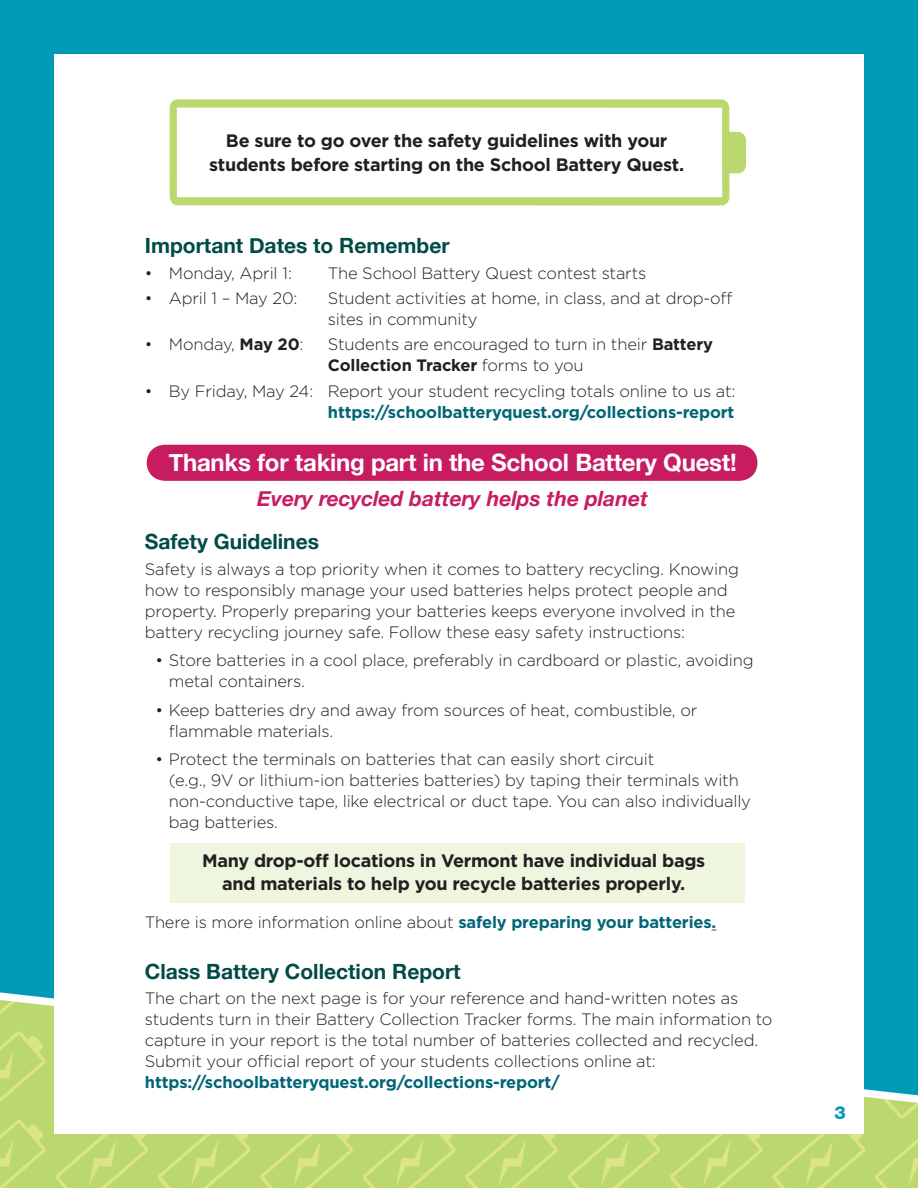
<style>
.page{position:relative;width:918px;height:1188px;background:#fff}
.page>*{position:absolute;margin:0;border:0;box-sizing:border-box;transform-origin:0 0}
.t1{font:700 24px "Helvetica Neue";letter-spacing:-.01em;color:#fff}
.t2{font:700 21px "Helvetica Neue";color:#004b46}
.t3{font:italic 700 21px "Helvetica Neue";color:#c71c60}
.t4{font:700 18px/24px "Gotham";letter-spacing:-.015em;color:#231f20;text-align:center}
.t5{font:800 18px "Helvetica Neue LT Std";color:#009ab7}
.t6{font:300 16.5px/21px "Gotham";letter-spacing:-.01em;color:#231f20}
.t7{font:700 16.5px "Gotham";letter-spacing:-.01em;color:#016577}
.s1{font-weight:700}
.s2{font-weight:700;color:#016577}
.s3{font-weight:700;color:#175d9e}
</style>
<div class="page">
<div style="left:0;top:988px;width:918px;height:200px;background:#bbd86e"></div>
<svg style="left:0;top:1120px;width:46px;height:68px"></svg>
<svg style="left:55px;top:1134px;width:93px;height:54px"></svg>
<svg style="left:158px;top:1134px;width:93px;height:54px"></svg>
<svg style="left:260px;top:1134px;width:93px;height:54px"></svg>
<svg style="left:363px;top:1134px;width:93px;height:54px"></svg>
<svg style="left:465px;top:1134px;width:93px;height:54px"></svg>
<svg style="left:568px;top:1134px;width:92px;height:54px"></svg>
<svg style="left:670px;top:1134px;width:93px;height:54px"></svg>
<svg style="left:772px;top:1134px;width:93px;height:54px"></svg>
<svg style="left:875px;top:1108px;width:43px;height:80px"></svg>
<div style="left:0;top:0;width:918px;height:987px;background:#009ab7"></div>
<svg style="left:0;top:987px;width:918px;height:121px"></svg>
<div style="left:54px;top:54px;width:810px;height:1080px;background:#fff"></div>
<svg style="left:170px;top:99px;width:559px;height:107px"></svg>
<svg style="left:725px;top:132px;width:21px;height:41px"></svg>
<div style="left:170px;top:843px;width:575px;height:60px;background:#eff6df"></div>
<div style="left:146px;top:444px;width:612px;height:37px;background:#c71c60"></div>
<p class="t4" style="left:209px;top:128px;width:476px">Be sure to go over the safety guidelines with your students before starting on the School Battery Quest.</p>
<p class="t2" style="left:145px;top:233px;width:306px">Important Dates to Remember</p>
<p class="t6" style="left:145px;top:262px;width:149px">• Monday, April 1:</p>
<p class="t6" style="left:328px;top:262px;width:320px">The School Battery Quest contest starts</p>
<p class="t6" style="left:145px;top:287px;width:154px">• April 1 – May 20:</p>
<p class="t6" style="left:328px;top:287px;width:406px">Student activities at home, in class, and at drop-off sites in community</p>
<p class="t6" style="left:145px;top:334px;width:160px">• Monday, <span class="s1">May 20</span>:</p>
<p class="t6" style="left:328px;top:334px;width:387px">Students are encouraged to turn in their <span class="s1">Battery<br>Collection Tracker</span> forms to you</p>
<p class="t6" style="left:145px;top:380px;width:592px">• By Friday, May 24: Report your student recycling totals online to us at:</p>
<p class="t7" style="left:328px;top:401px;width:408px">https://schoolbatteryquest.org/collections-report</p>
<h1 class="t1" style="left:169px;top:447px;width:570px">Thanks for taking part in the School Battery Quest!</h1>
<p class="t3" style="left:257px;top:486px;width:392px">Every recycled battery helps the planet</p>
<p class="t2" style="left:145px;top:529px;width:176px">Safety Guidelines</p>
<p class="t6" style="left:145px;top:558px;width:596px">Safety is always a top priority when it comes to battery recycling. Knowing how to responsibly manage your used batteries helps protect people and property. Properly preparing your batteries keeps everyone involved in the battery recycling journey safe. Follow these easy safety instructions:</p>
<p class="t6" style="left:169px;top:650px;width:586px;text-indent:-13px">• Store batteries in a cool place, preferably in cardboard or plastic, avoiding metal containers.</p>
<p class="t6" style="left:169px;top:699px;width:530px;text-indent:-13px">• Keep batteries dry and away from sources of heat, combustible, or flammable materials.</p>
<p class="t6" style="left:169px;top:749px;width:584px;text-indent:-13px">• Protect the terminals on batteries that can easily short circuit<br>(e.g., 9V or lithium-ion batteries batteries) by taping their terminals with non-conductive tape, like electrical or duct tape. You can also individually bag batteries.</p>
<p class="t4" style="left:202px;top:848px;width:505px">Many drop-off locations in Vermont have individual bags and materials to help you recycle batteries properly.</p>
<p class="t6" style="left:145px;top:912px;width:573px">There is more information online about <span class="s2">safely preparing your batteries</span><span class="s3">.</span></p>
<p class="t2" style="left:145px;top:959px;width:317px">Class Battery Collection Report</p>
<p class="t6" style="left:145px;top:988px;width:629px">The chart on the next page is for your reference and hand-written notes as students turn in their Battery Collection Tracker forms. The main information to capture in your report is the total number of batteries collected and recycled.<br>Submit your official report of your students collections online at:</p>
<p class="t7" style="left:145px;top:1072px;width:417px">https://schoolbatteryquest.org/collections-report/</p>
<p class="t5" style="left:834px;top:1102px;width:13px">3</p>
</div>
